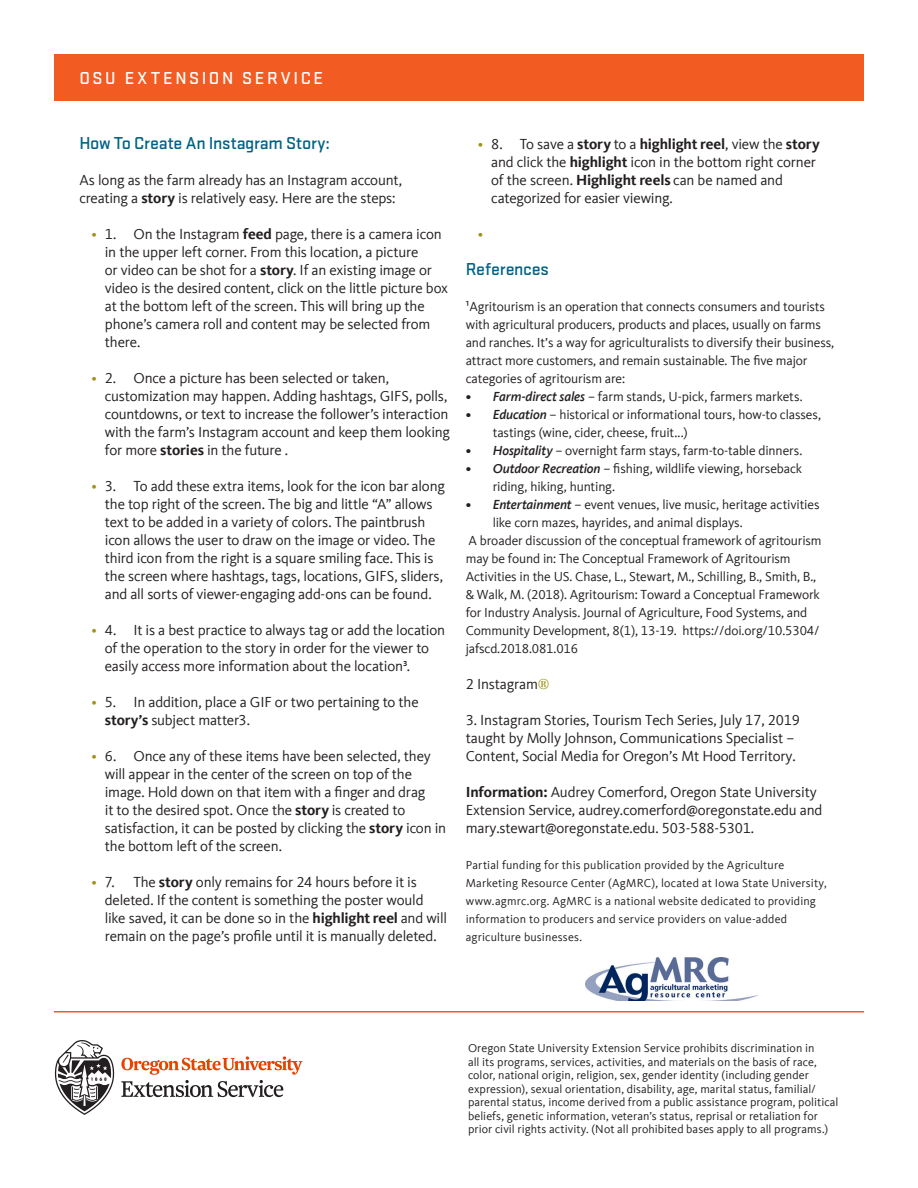
<style>
.page{position:relative;width:918px;height:1188px;background:#fff}
.page>*{position:absolute;margin:0;border:0;box-sizing:border-box;transform-origin:0 0}
.Sub-heads{font:500 18px "Stratum 2";letter-spacing:-.015em;color:#006285}
.t1{font:500 18px "Stratum 2";letter-spacing:.145em;color:#fff}
.Sub-head_2{font:15px/18px "Kievit Offc";letter-spacing:-.01em;color:#231f20}
.Sub-heads-2{font:15px/18px "Kievit Offc";letter-spacing:-.015em;color:#231f20}
.t2{font:15px "Kievit Offc";color:#9e9212}
.Sub-heads-3{font:13.5px/18px "Kievit Offc";letter-spacing:-.01em;color:#231f20}
.Body{font:12px/13.5px "Kievit Offc";letter-spacing:.01em;color:#231f20}
.s1{font-weight:700}
.s2{color:#9e9212}
.s3{font-size:15px}
.s4{font-weight:500}
.s5{font-weight:500;font-style:italic}
.s6{font-family:"Rufina Stencil Bold";color:#9e9212}
</style>
<div class="page">
<hr style="left:54px;top:1011px;width:810px;height:1px;background:#f25b21">
<svg style="left:54px;top:1040px;width:61px;height:75px"></svg>
<svg style="left:121px;top:1056px;width:181px;height:41px"></svg>
<div style="left:54px;top:54px;width:810px;height:46px;background:#f25b21"></div>
<img style="left:585px;top:957px;width:174px;height:44px">
<p class="t1" style="left:79px;top:66px;width:245px">OSU EXTENSION SERVICE</p>
<p class="Sub-heads" style="left:79px;top:130px;width:252px">How To Create An Instagram Story:</p>
<p class="Sub-heads-2" style="left:79px;top:171px;width:324px">As long as the farm already has an Instagram account, creating a <span class="s1">story</span> is relatively easy. Here are the steps:</p>
<p class="Sub-head_2" style="left:105px;top:225px;width:345px;text-indent:-14px"><span class="s2">•</span> 1. On the Instagram <span class="s1">feed</span> page, there is a camera icon in the upper left corner. From this location, a picture<br>or video can be shot for a <span class="s1">story</span>. If an existing image or video is the desired content, click on the little picture box at the bottom left of the screen. This will bring up the phone’s camera roll and content may be selected from there.</p>
<p class="Sub-head_2" style="left:105px;top:369px;width:347px;text-indent:-14px"><span class="s2">•</span> 2. Once a picture has been selected or taken, customization may happen. Adding hashtags, GIFS, polls, countdowns, or text to increase the follower’s interaction with the farm’s Instagram account and keep them looking for more <span class="s1">stories</span> in the future .</p>
<p class="Sub-head_2" style="left:105px;top:477px;width:342px;text-indent:-14px"><span class="s2">•</span> 3. To add these extra items, look for the icon bar along the top right of the screen. The big and little “A” allows text to be added in a variety of colors. The paintbrush icon allows the user to draw on the image or video. The third icon from the right is a square smiling face. This is the screen where hashtags, tags, locations, GIFS, sliders, and all sorts of viewer-engaging add-ons can be found.</p>
<p class="Sub-head_2" style="left:105px;top:621px;width:342px;text-indent:-14px"><span class="s2">•</span> 4. It is a best practice to always tag or add the location of the operation to the story in order for the viewer to easily access more information about the location³.</p>
<p class="Sub-head_2" style="left:105px;top:693px;width:315px;text-indent:-14px"><span class="s2">•</span> 5. In addition, place a GIF or two pertaining to the <span class="s1">story’s</span> subject matter3.</p>
<p class="Sub-head_2" style="left:105px;top:747px;width:343px;text-indent:-14px"><span class="s2">•</span> 6. Once any of these items have been selected, they will appear in the center of the screen on top of the image. Hold down on that item with a finger and drag<br>it to the desired spot. Once the <span class="s1">story</span> is created to satisfaction, it can be posted by clicking the <span class="s1">story</span> icon in the bottom left of the screen.</p>
<p class="Sub-head_2" style="left:105px;top:873px;width:344px;text-indent:-14px"><span class="s2">•</span> 7. The <span class="s1">story</span> only remains for 24 hours before it is deleted. If the content is something the poster would like saved, it can be done so in the <span class="s1">highlight reel</span> and will remain on the page’s profile until it is manually deleted.</p>
<p class="Sub-head_2" style="left:491px;top:135px;width:330px;text-indent:-14px"><span class="s2">•</span> 8. To save a <span class="s1">story</span> to a <span class="s1">highlight reel</span>, view the <span class="s1">story </span>and click the <span class="s1">highlight</span> icon in the bottom right corner of the screen. <span class="s1">Highlight reels</span> can be named and categorized for easier viewing.</p>
<p class="t2" style="left:478px;top:225px;width:7px">•</p>
<p class="Sub-heads" style="left:466px;top:256px;width:85px">References</p>
<p class="Sub-heads-3" style="left:466px;top:297px;width:370px"><span class="s3">¹</span>Agritourism is an operation that connects consumers and tourists with agricultural producers, products and places, usually on farms and ranches. It’s a way for agriculturalists to diversify their business, attract more customers, and remain sustainable. The five major categories of agritourism are:</p>
<p class="Sub-heads-3" style="left:466px;top:387px;width:339px"><span class="s4">•</span> <span class="s5">Farm-direct sales</span> – farm stands, U-pick, farmers markets.</p>
<p class="Sub-heads-3" style="left:493px;top:405px;width:330px;text-indent:-27px"><span class="s4">•</span> <span class="s5">Education</span> – historical or informational tours, how-to classes, tastings (wine, cider, cheese, fruit...)</p>
<p class="Sub-heads-3" style="left:466px;top:441px;width:338px"><span class="s4">•</span> <span class="s5">Hospitality</span> – overnight farm stays, farm-to-table dinners.</p>
<p class="Sub-heads-3" style="left:493px;top:459px;width:311px;text-indent:-27px"><span class="s4">•</span> <span class="s5">Outdoor Recreation</span> – fishing, wildlife viewing, horseback riding, hiking, hunting.</p>
<p class="Sub-heads-3" style="left:493px;top:495px;width:328px;text-indent:-27px"><span class="s4">•</span> <span class="s5">Entertainment</span> – event venues, live music, heritage activities like corn mazes, hayrides, and animal displays.</p>
<p class="Sub-heads-3" style="left:466px;top:531px;width:357px">A broader discussion of the conceptual framework of agritourism may be found in: The Conceptual Framework of Agritourism Activities in the US. Chase, L., Stewart, M., Schilling, B., Smith, B., &amp; Walk, M. (2018). Agritourism: Toward a Conceptual Framework for Industry Analysis. Journal of Agriculture, Food Systems, and Community Development, 8(1), 13-19. https://doi.org/10.5304/ jafscd.2018.081.016</p>
<p class="Sub-head_2" style="left:466px;top:675px;width:85px">2 Instagram<span class="s6">®</span></p>
<p class="Sub-head_2" style="left:466px;top:711px;width:336px">3. Instagram Stories, Tourism Tech Series, July 17, 2019 taught by Molly Johnson, Communications Specialist –<br>Content, Social Media for Oregon’s Mt Hood Territory.</p>
<p class="Sub-head_2" style="left:466px;top:783px;width:358px"><span class="s1">Information:</span> Audrey Comerford, Oregon State University<br>Extension Service, audrey.comerford@oregonstate.edu and mary.stewart@oregonstate.edu. 503-588-5301.</p>
<p class="Body" style="left:466px;top:856px;width:362px;line-height:18px">Partial funding for this publication provided by the Agriculture Marketing Resource Center (AgMRC), located at Iowa State University, www.agmrc.org. AgMRC is a national website dedicated to providing information to producers and service providers on value-added agriculture businesses.</p>
<p class="Body" style="left:468px;top:1042px;width:372px">Oregon State University Extension Service prohibits discrimination in<br>all its programs, services, activities, and materials on the basis of race, color, national origin, religion, sex, gender identity (including gender expression), sexual orientation, disability, age, marital status, familial/ parental status, income derived from a public assistance program, political beliefs, genetic information, veteran’s status, reprisal or retaliation for prior civil rights activity. (Not all prohibited bases apply to all programs.)</p>
</div>
